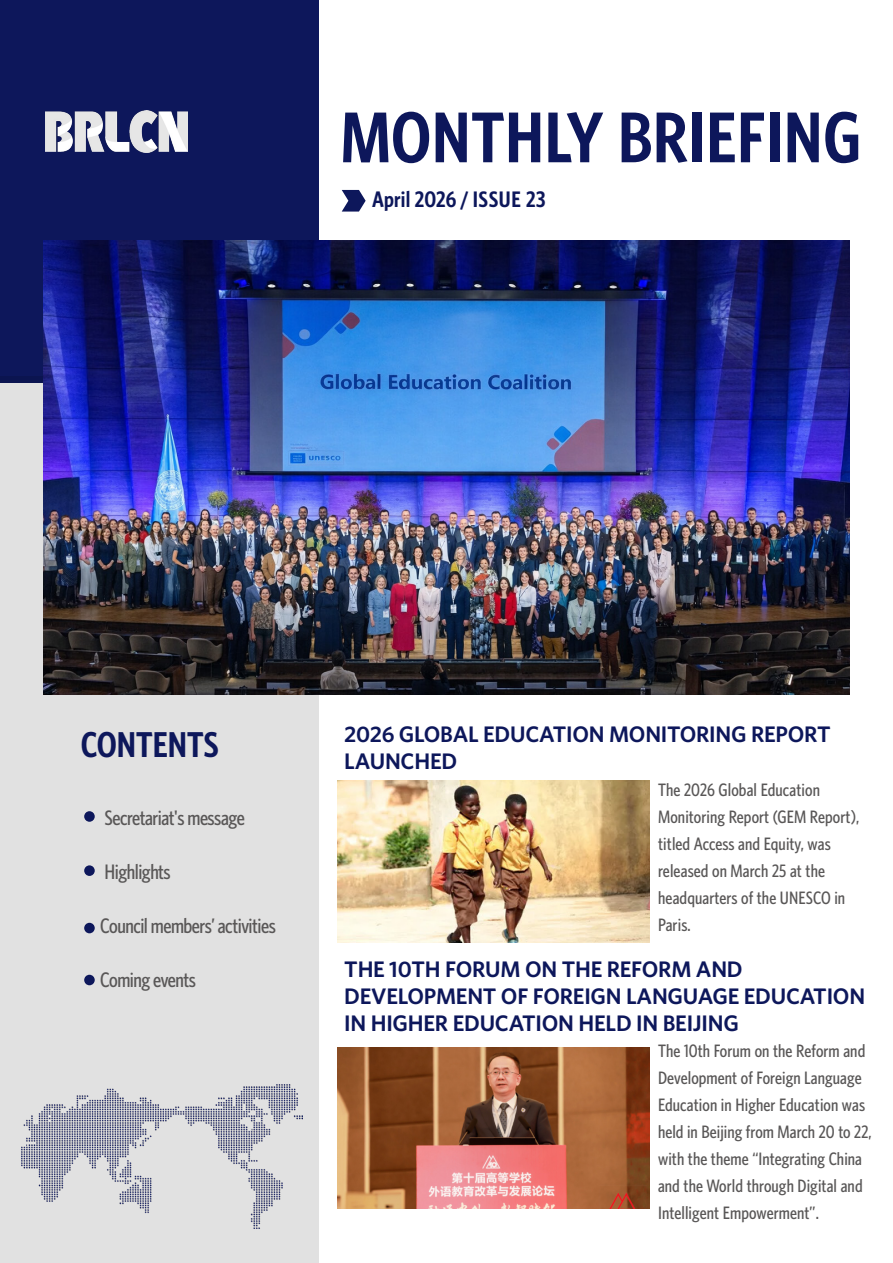
<style>
.page{position:relative;width:893px;height:1263px;background:#fff}
.page>*{position:absolute;margin:0;border:0;box-sizing:border-box;transform-origin:0 0}
.t1{font:600 72px "Whitney Condensed";letter-spacing:.01em;color:#0d175b}
.t2{font:600 36px "Whitney Condensed";color:#0d175b}
.t3{font:600 22.5px/27px "Whitney";letter-spacing:-.01em;color:#0d175b}
.t4{font:600 22.5px "Whitney Condensed";letter-spacing:.005em;color:#0d175b}
.t5{font:500 21px "Whitney Condensed";letter-spacing:-.025em;color:#595757}
.t6{font:500 18px/27px "Whitney Condensed";letter-spacing:.005em;color:#595757}
</style>
<div class="page">
<div style="left:0;top:0;width:319px;height:383px;background:#0d175b"></div>
<div style="left:0;top:376px;width:319px;height:887px;background:#e1e1e1"></div>
<img style="left:45px;top:110px;width:142px;height:42px">
<svg style="left:342px;top:190px;width:24px;height:22px"></svg>
<img style="left:43px;top:241px;width:807px;height:454px">
<img style="left:338px;top:781px;width:311px;height:162px">
<img style="left:338px;top:1047px;width:311px;height:162px">
<div style="left:84px;top:811px;width:11px;height:11px;background:#0d175b;border-radius:50%"></div>
<div style="left:84px;top:865px;width:11px;height:11px;background:#0d175b;border-radius:50%"></div>
<div style="left:84px;top:923px;width:11px;height:10px;background:#0d175b;border-radius:50%"></div>
<div style="left:84px;top:975px;width:11px;height:10px;background:#0d175b;border-radius:50%"></div>
<img style="left:21px;top:1084px;width:282px;height:145px">
<h1 class="t1" style="left:341px;top:96px;width:522px">MONTHLY BRIEFING</h1>
<p class="t4" style="left:372px;top:186px;width:175px">April 2026 / ISSUE 23</p>
<h2 class="t2" style="left:81px;top:723px;width:139px">CONTENTS</h2>
<p class="t5" style="left:105px;top:806px;width:142px">Secretariat's message</p>
<p class="t5" style="left:105px;top:860px;width:68px">Highlights</p>
<p class="t5" style="left:100px;top:914px;width:177px">Council members’ activities</p>
<p class="t5" style="left:100px;top:968px;width:97px">Coming events</p>
<p class="t3" style="left:344px;top:720px;width:488px">2026 GLOBAL EDUCATION MONITORING REPORT<br>LAUNCHED</p>
<p class="t6" style="left:658px;top:776px;width:203px">The 2026 Global Education<br>Monitoring Report (GEM Report), titled Access and Equity, was released on March 25 at the headquarters of the UNESCO in<br>Paris.</p>
<p class="t3" style="left:344px;top:955px;width:522px">THE 10TH FORUM ON THE REFORM AND<br>DEVELOPMENT OF FOREIGN LANGUAGE EDUCATION<br>IN HIGHER EDUCATION HELD IN BEIJING</p>
<p class="t6" style="left:658px;top:1037px;width:215px">The 10th Forum on the Reform and<br>Development of Foreign Language<br>Education in Higher Education was held in Beijing from March 20 to 22, with the theme “Integrating China and the World through Digital and<br>Intelligent Empowerment”.</p>
</div>
